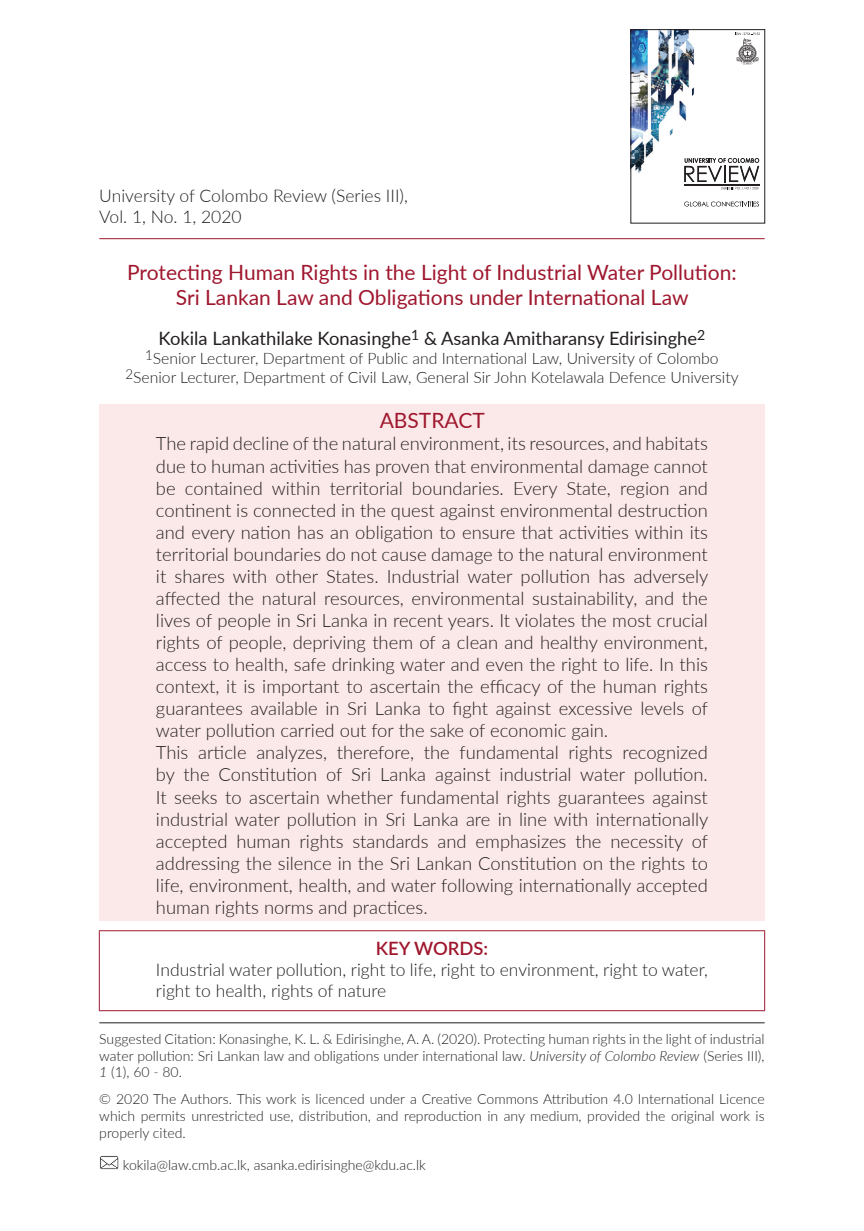
<style>
.page{position:relative;width:864px;height:1231px;background:#fff}
.page>*{position:absolute;margin:0;border:0;box-sizing:border-box;transform-origin:0 0}
.Main_Head{font:21px/25.2px "Lato";color:#9f172e;text-align:center}
.Abstract{font:300 18.38px/22.1px "Lato";color:#231f20;text-align:justify}
.By_name{font:18.38px "Lato";color:#231f20}
.Main_Head-2{font:600 18.38px "Lato";color:#9f172e}
.Abstract-2{font:300 17.5px/21px "Lato";color:#231f20}
.Profession{font:300 15.75px/18.9px "Lato";color:#231f20;text-align:center}
.t1{font:300 14px/16.8px "Lato";color:#231f20;text-align:justify}
.s1{font-style:italic}
</style>
<div class="page">
<div style="left:99px;top:404px;width:665px;height:516px;background:#fbe8e8"></div>
<hr style="left:99px;top:930px;width:665px;height:1px;background:#9f172e">
<hr style="left:99px;top:931px;width:1px;height:79px;background:#9f172e">
<hr style="left:763px;top:931px;width:1px;height:79px;background:#9f172e">
<hr style="left:99px;top:1010px;width:665px;height:1px;background:#9f172e">
<svg style="left:99px;top:1155px;width:20px;height:14px"></svg>
<hr style="left:99px;top:1022px;width:665px;height:1px;background:#231f20">
<hr style="left:99px;top:238px;width:665px;height:1px;background:#9f172e">
<img style="left:632px;top:31px;width:91px;height:176px">
<img style="left:735px;top:32px;width:25px;height:3px">
<img style="left:756px;top:159px;width:4px;height:48px">
<img style="left:740px;top:64px;width:16px;height:143px">
<img style="left:716px;top:190px;width:7px;height:11px">
<svg style="left:684px;top:201px;width:74px;height:5px"></svg>
<svg style="left:684px;top:158px;width:75px;height:32px"></svg>
<img style="left:728px;top:166px;width:31px;height:16px">
<img style="left:684px;top:184px;width:75px;height:1px">
<svg style="left:735px;top:33px;width:24px;height:31px"></svg>
<div style="left:630px;top:29px;width:134px;height:194px;border:1px solid #231f20"></div>
<p class="Abstract-2" style="left:99px;top:185px;width:310px">University of Colombo Review (Series III),</p>
<p class="Abstract-2" style="left:99px;top:206px;width:144px">Vol. 1, No. 1, 2020</p>
<p class="Main_Head" style="left:127px;top:259px;width:610px">Protecting Human Rights in the Light of Industrial Water Pollution:<br>Sri Lankan Law and Obligations under International Law</p>
<p class="By_name" style="left:158px;top:325px;width:548px">Kokila Lankathilake Konasinghe<sup>1</sup> &amp; Asanka Amitharansy Edirisinghe<sup>2</sup></p>
<p class="Profession" style="left:125px;top:348px;width:614px"><sup>1</sup>Senior Lecturer, Department of Public and International Law, University of Colombo<br><sup>2</sup>Senior Lecturer, Department of Civil Law, General Sir John Kotelawala Defence University</p>
<p class="Main_Head" style="left:379px;top:407px;width:106px">ABSTRACT</p>
<p class="Abstract" style="left:156px;top:432px;width:553px">The rapid decline of the natural environment, its resources, and habitats due to human activities has proven that environmental damage cannot be contained within territorial boundaries. Every State, region and continent is connected in the quest against environmental destruction and every nation has an obligation to ensure that activities within its territorial boundaries do not cause damage to the natural environment it shares with other States. Industrial water pollution has adversely affected the natural resources, environmental sustainability, and the lives of people in Sri Lanka in recent years. It violates the most crucial rights of people, depriving them of a clean and healthy environment, access to health, safe drinking water and even the right to life. In this context, it is important to ascertain the efficacy of the human rights guarantees available in Sri Lanka to fight against excessive levels of water pollution carried out for the sake of economic gain.</p>
<p class="Abstract" style="left:156px;top:741px;width:553px">This article analyzes, therefore, the fundamental rights recognized by the Constitution of Sri Lanka against industrial water pollution.<br>It seeks to ascertain whether fundamental rights guarantees against industrial water pollution in Sri Lanka are in line with internationally accepted human rights standards and emphasizes the necessity of addressing the silence in the Sri Lankan Constitution on the rights to life, environment, health, and water following internationally accepted human rights norms and practices.</p>
<p class="Main_Head-2" style="left:375px;top:934px;width:114px">KEY WORDS:</p>
<p class="Abstract-2" style="left:156px;top:958px;width:553px">Industrial water pollution, right to life, right to environment, right to water, right to health, rights of nature</p>
<p class="t1" style="left:99px;top:1029px;width:666px">Suggested Citation: Konasinghe, K. L. &amp; Edirisinghe, A. A. (2020). Protecting human rights in the light of industrial water pollution: Sri Lankan law and obligations under international law. <span class="s1">University of Colombo Review</span> (Series III), <span class="s1">1</span> (1), 60 - 80.</p>
<p class="t1" style="left:99px;top:1089px;width:666px">© 2020 The Authors. This work is licenced under a Creative Commons Attribution 4.0 International Licence which permits unrestricted use, distribution, and reproduction in any medium, provided the original work is properly cited.</p>
<p class="t1" style="left:123px;top:1155px;width:304px">kokila@law.cmb.ac.lk, asanka.edirisinghe@kdu.ac.lk</p>
</div>
